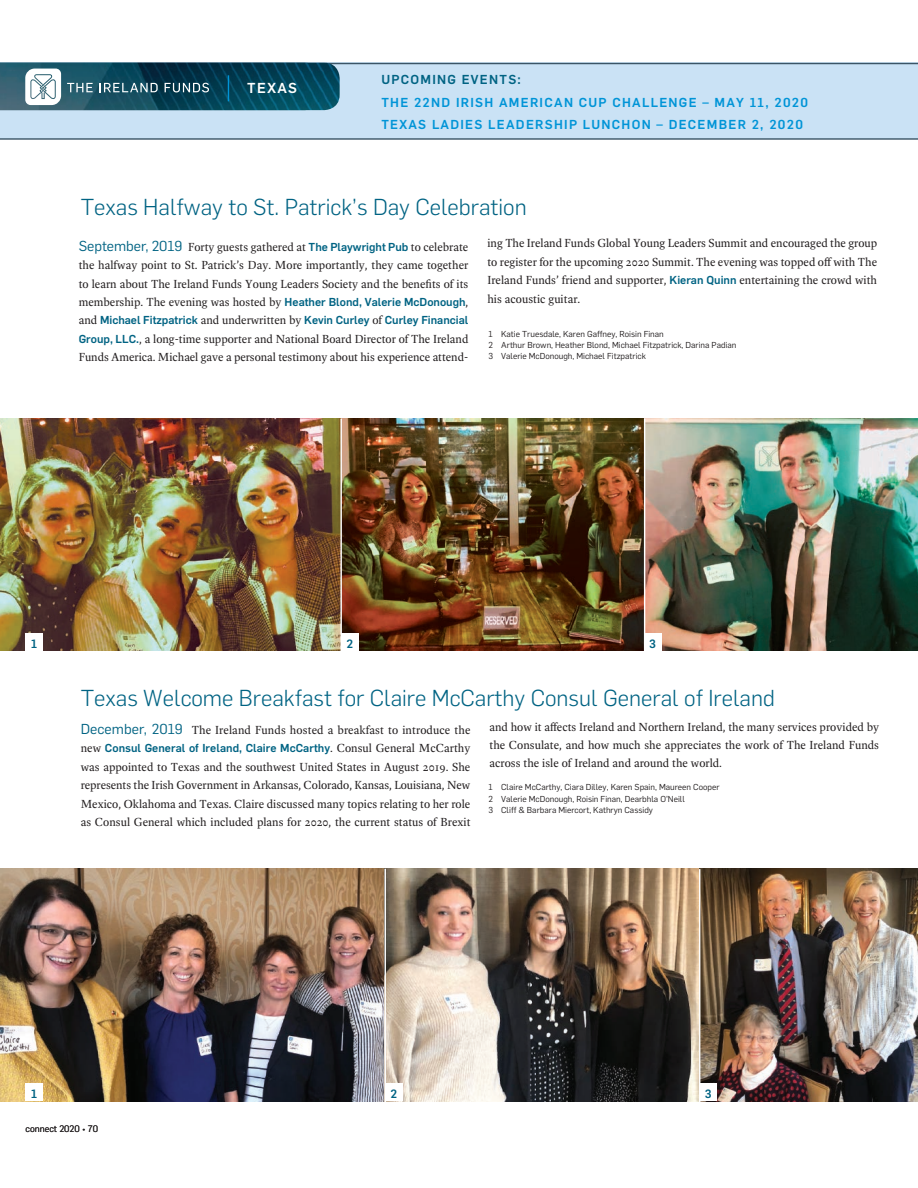
<style>
.page{position:relative;width:918px;height:1188px;background:#fff}
.page>*{position:absolute;margin:0;border:0;box-sizing:border-box;transform-origin:0 0}
.t1{font:300 22.65px "Flama";color:#006383}
.t2{font:500 14.25px "Flama";letter-spacing:.1em;color:#fff}
.t3{font:12.75px/18.5px "Spinoza OT";color:#231f20;text-align:justify}
.t4{font:500 12.75px/22.6px "Flama";letter-spacing:.1em;color:#0094d7}
.t5{font:500 12.75px "Flama";letter-spacing:.1em;color:#006383}
.t6{font:500 11.85px "Flama";color:#006383}
.t7{font:500 11.4px "Flama";color:#006383}
.t8{font:9.15px "Flama";color:#231f20}
.t9{font:8.55px/11.4px "Flama";color:#231f20}
.s1{font-family:"Flama";font-size:14.1px;color:#006383}
.s2{font-family:"Flama";font-weight:500;font-size:11.4px;color:#006383}
.s3{font-family:"Spinoza OT";font-weight:400;font-size:12.75px;color:#231f20}
</style>
<div class="page">
<div style="left:0;top:63px;width:918px;height:76px;background:#cae2f5"></div>
<hr style="left:0;top:63px;width:918px;height:1px;background:#3b5566">
<hr style="left:0;top:138px;width:918px;height:2px;background:#3b5566">
<img style="left:320px;top:63px;width:20px;height:47px">
<img style="left:0;top:63px;width:320px;height:47px">
<svg style="left:25px;top:69px;width:36px;height:36px"></svg>
<svg style="left:67px;top:83px;width:26px;height:9px"></svg>
<svg style="left:100px;top:83px;width:58px;height:9px"></svg>
<svg style="left:165px;top:83px;width:44px;height:9px"></svg>
<svg style="left:228px;top:75px;width:1px;height:26px"></svg>
<img style="left:0;top:419px;width:340px;height:232px">
<img style="left:0;top:869px;width:385px;height:232px">
<img style="left:342px;top:419px;width:302px;height:232px">
<img style="left:386px;top:869px;width:313px;height:232px">
<img style="left:645px;top:419px;width:273px;height:232px">
<img style="left:700px;top:869px;width:218px;height:232px">
<div style="left:341px;top:634px;width:18px;height:17px;background:#fff"></div>
<div style="left:644px;top:634px;width:17px;height:17px;background:#fff"></div>
<div style="left:385px;top:1084px;width:18px;height:17px;background:#fff"></div>
<div style="left:700px;top:1084px;width:17px;height:17px;background:#fff"></div>
<div style="left:26px;top:634px;width:17px;height:17px;background:#fff"></div>
<div style="left:26px;top:1084px;width:17px;height:17px;background:#fff"></div>
<p class="t2" style="left:247px;top:82px;width:51px">TEXAS</p>
<p class="t2" style="left:247px;top:82px;width:65px">BOSTON</p>
<p class="t5" style="left:381px;top:75px;width:141px">UPCOMING EVENTS:</p>
<p class="t4" style="left:381px;top:92px;width:428px">THE 22ND IRISH AMERICAN CUP CHALLENGE – MAY 11, 2020<br>TEXAS LADIES LEADERSHIP LUNCHON – DECEMBER 2, 2020</p>
<h1 class="t1" style="left:81px;top:199px;width:447px">Texas Halfway to St. Patrick’s Day Celebration</h1>
<p class="t3" style="left:79px;top:238px;width:391px"><span class="s1">September, 2019</span> Forty guests gathered at <span class="s2">The Playwright Pub</span> to celebrate the halfway point to St. Patrick’s Day. More importantly, they came together to learn about The Ireland Funds Young Leaders Society and the benefits of its membership. The evening was hosted by <span class="s2">Heather Blond, Valerie McDonough</span>,</p>
<p class="t7" style="left:79px;top:316px;width:391px"><span class="s3">and</span> Michael Fitzpatrick <span class="s3">and underwritten by</span> Kevin Curley <span class="s3">of</span> Curley Financial</p>
<p class="t3" style="left:79px;top:330px;width:391px"><span class="s2">Group, LLC.</span>, a long-time supporter and National Board Director of The Ireland<br>Funds America. Michael gave a personal testimony about his experience attend-</p>
<p class="t3" style="left:487px;top:235px;width:391px">ing The Ireland Funds Global Young Leaders Summit and encouraged the group to register for the upcoming 2020 Summit. The evening was topped off with The Ireland Funds’ friend and supporter, <span class="s2">Kieran Quinn</span> entertaining the crowd with his acoustic guitar.</p>
<p class="t9" style="left:488px;top:329px;width:250px">1 Katie Truesdale, Karen Gaffney, Roisin Finan<br>2 Arthur Brown, Heather Blond, Michael Fitzpatrick, Darina Padian<br>3 Valerie McDonough, Michael Fitzpatrick</p>
<p class="t6" style="left:31px;top:639px;width:8px">1</p>
<p class="t6" style="left:346px;top:639px;width:8px">2</p>
<p class="t6" style="left:649px;top:639px;width:8px">3</p>
<h1 class="t1" style="left:81px;top:690px;width:696px">Texas Welcome Breakfast for Claire McCarthy Consul General of Ireland</h1>
<p class="t3" style="left:81px;top:721px;width:391px"><span class="s1">December, 2019</span> The Ireland Funds hosted a breakfast to introduce the</p>
<p class="t7" style="left:81px;top:744px;width:391px"><span class="s3">new</span> Consul General of Ireland, Claire McCarthy<span class="s3">. Consul General McCarthy</span></p>
<p class="t3" style="left:81px;top:758px;width:391px">was appointed to Texas and the southwest United States in August 2019. She represents the Irish Government in Arkansas, Colorado, Kansas, Louisiana, New Mexico, Oklahoma and Texas. Claire discussed many topics relating to her role as Consul General which included plans for 2020, the current status of Brexit</p>
<p class="t3" style="left:489px;top:718px;width:391px">and how it affects Ireland and Northern Ireland, the many services provided by the Consulate, and how much she appreciates the work of The Ireland Funds across the isle of Ireland and around the world.</p>
<p class="t9" style="left:488px;top:782px;width:233px">1 Claire McCarthy, Ciara Dilley, Karen Spain, Maureen Cooper<br>2 Valerie McDonough, Roisin Finan, Dearbhla O’Neill<br>3 Cliff &amp; Barbara Miercort, Kathryn Cassidy</p>
<p class="t6" style="left:31px;top:1090px;width:8px">1</p>
<p class="t6" style="left:391px;top:1090px;width:8px">2</p>
<p class="t6" style="left:705px;top:1090px;width:8px">3</p>
<p class="t8" style="left:26px;top:1125px;width:74px">connect 2020 • 70</p>
</div>
